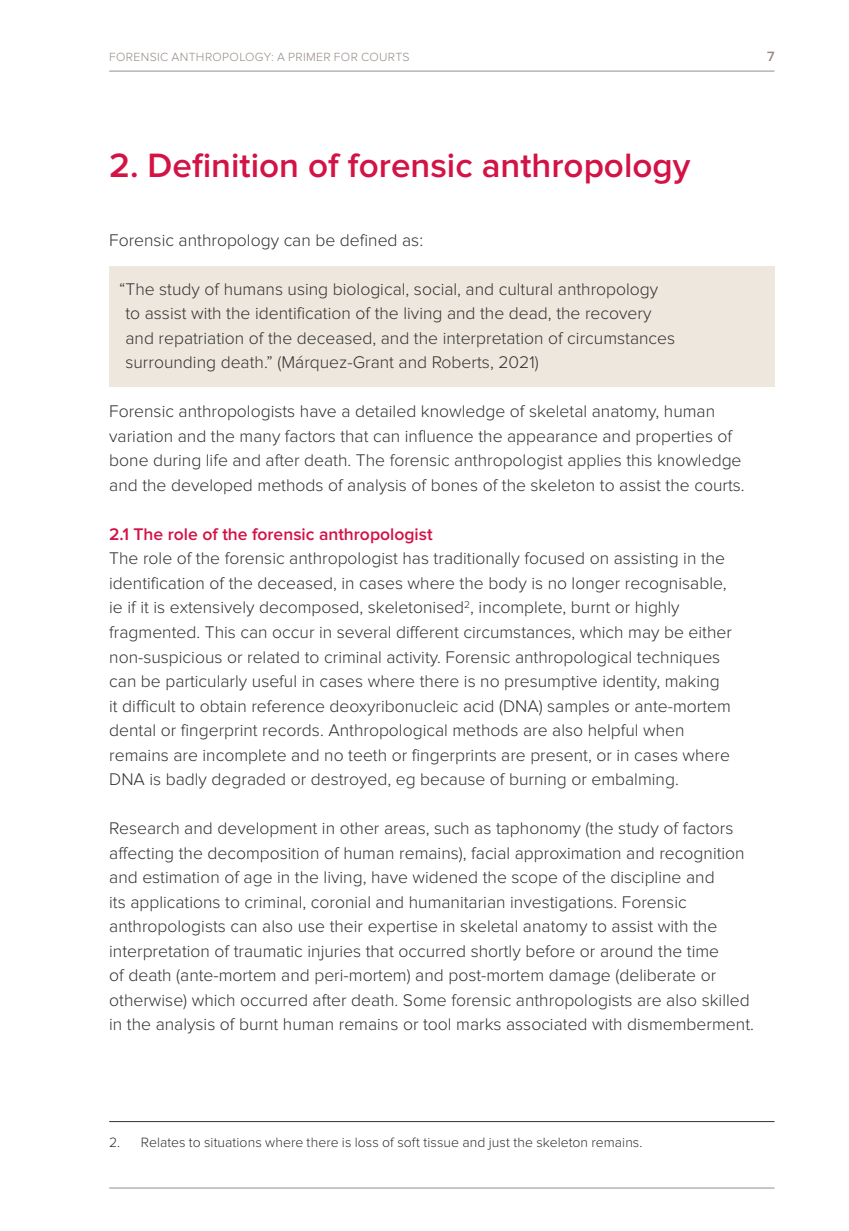
<style>
.page{position:relative;width:849px;height:1231px;background:#fff}
.page>*{position:absolute;margin:0;border:0;box-sizing:border-box;transform-origin:0 0}
.t1{font:600 35px "Proxima Nova";color:#d31245}
.t2{font:300 17.5px/24.5px "Proxima Nova";color:#333132}
.t3{font:600 17.5px "Proxima Nova";color:#d31245}
.t4{font:300 14px "Proxima Nova";letter-spacing:.005em;color:#333132}
.t5{font:600 14px "Proxima Nova";color:#978c87}
.t6{font:300 12.25px "Proxima Nova";letter-spacing:.025em;color:#978c87}
</style>
<div class="page">
<hr style="left:109px;top:1187px;width:665px;height:1px;background:#978c87">
<hr style="left:109px;top:71px;width:665px;height:1px;background:#978c87">
<div style="left:109px;top:266px;width:665px;height:121px;background:#ede7dd"></div>
<hr style="left:109px;top:1121px;width:665px;height:1px;background:#333132">
<p class="t6" style="left:109px;top:50px;width:302px">FORENSIC ANTHROPOLOGY: A PRIMER FOR COURTS</p>
<p class="t5" style="left:766px;top:48px;width:9px">7</p>
<h1 class="t1" style="left:109px;top:145px;width:582px">2. Definition of forensic anthropology</h1>
<p class="t2" style="left:109px;top:228px;width:315px">Forensic anthropology can be defined as:</p>
<p class="t2" style="left:125px;top:277px;width:551px;text-indent:-6px">“The study of humans using biological, social, and cultural anthropology to assist with the identification of the living and the dead, the recovery and repatriation of the deceased, and the interpretation of circumstances surrounding death.” (Márquez-Grant and Roberts, 2021)</p>
<p class="t2" style="left:109px;top:399px;width:636px">Forensic anthropologists have a detailed knowledge of skeletal anatomy, human variation and the many factors that can influence the appearance and properties of bone during life and after death. The forensic anthropologist applies this knowledge and the developed methods of analysis of bones of the skeleton to assist the courts.</p>
<p class="t3" style="left:109px;top:524px;width:325px">2.1 The role of the forensic anthropologist</p>
<p class="t2" style="left:109px;top:546px;width:624px">The role of the forensic anthropologist has traditionally focused on assisting in the identification of the deceased, in cases where the body is no longer recognisable, ie if it is extensively decomposed, skeletonised<sup>2</sup>, incomplete, burnt or highly fragmented. This can occur in several different circumstances, which may be either non-suspicious or related to criminal activity. Forensic anthropological techniques can be particularly useful in cases where there is no presumptive identity, making it difficult to obtain reference deoxyribonucleic acid (DNA) samples or ante-mortem dental or fingerprint records. Anthropological methods are also helpful when remains are incomplete and no teeth or fingerprints are present, or in cases where DNA is badly degraded or destroyed, eg because of burning or embalming.</p>
<p class="t2" style="left:109px;top:816px;width:646px">Research and development in other areas, such as taphonomy (the study of factors affecting the decomposition of human remains), facial approximation and recognition and estimation of age in the living, have widened the scope of the discipline and<br>its applications to criminal, coronial and humanitarian investigations. Forensic anthropologists can also use their expertise in skeletal anatomy to assist with the interpretation of traumatic injuries that occurred shortly before or around the time<br>of death (ante-mortem and peri-mortem) and post-mortem damage (deliberate or otherwise) which occurred after death. Some forensic anthropologists are also skilled in the analysis of burnt human remains or tool marks associated with dismemberment.</p>
<p class="t4" style="left:109px;top:1133px;width:534px">2. Relates to situations where there is loss of soft tissue and just the skeleton remains.</p>
</div>
